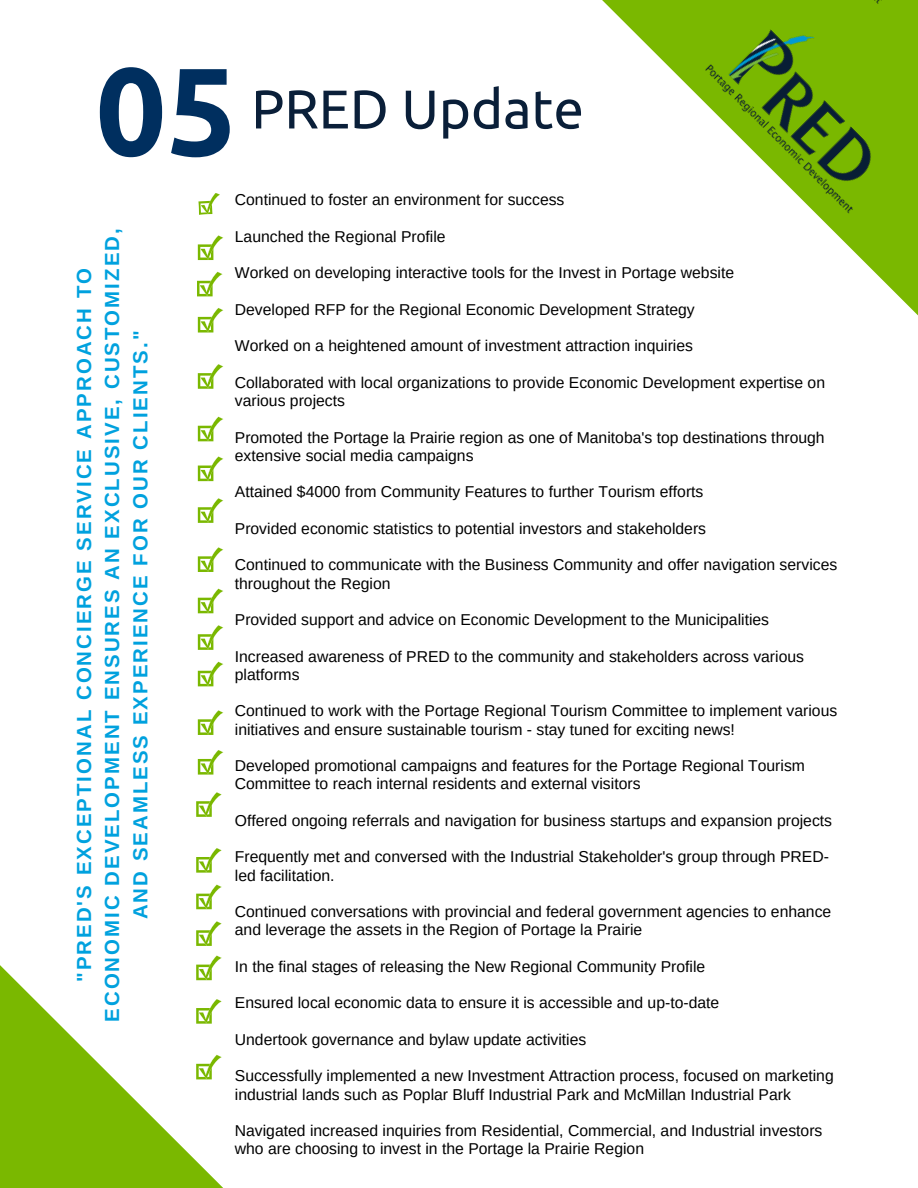
<style>
.page{position:relative;width:918px;height:1188px;background:#fff}
.page>*{position:absolute;margin:0;border:0;box-sizing:border-box;transform-origin:0 0}
.t1{font:700 124.5px "Ubuntu";color:#002f5f}
.t2{font:54.6px "Ubuntu";color:#0a1f39}
.t3{font:700 20.4px/28.2px "Arimo";letter-spacing:.1em;color:#00a1de;text-align:center}
.t4{font:15.75px/18.3px "Arimo";color:#000}
</style>
<div class="page">
<svg style="left:602px;top:0;width:316px;height:316px"></svg>
<svg style="left:0;top:759px;width:223px;height:429px"></svg>
<svg style="left:198px;top:193px;width:22px;height:22px"></svg>
<svg style="left:198px;top:235px;width:26px;height:25px"></svg>
<svg style="left:197px;top:272px;width:26px;height:24px"></svg>
<svg style="left:198px;top:364px;width:26px;height:25px"></svg>
<svg style="left:198px;top:417px;width:26px;height:24px"></svg>
<svg style="left:198px;top:456px;width:26px;height:25px"></svg>
<svg style="left:198px;top:498px;width:26px;height:25px"></svg>
<svg style="left:198px;top:547px;width:26px;height:25px"></svg>
<svg style="left:198px;top:589px;width:26px;height:24px"></svg>
<svg style="left:198px;top:625px;width:26px;height:25px"></svg>
<svg style="left:196px;top:955px;width:26px;height:25px"></svg>
<svg style="left:198px;top:662px;width:26px;height:24px"></svg>
<svg style="left:196px;top:921px;width:26px;height:25px"></svg>
<svg style="left:196px;top:885px;width:26px;height:24px"></svg>
<svg style="left:198px;top:710px;width:26px;height:25px"></svg>
<svg style="left:198px;top:750px;width:26px;height:25px"></svg>
<svg style="left:198px;top:308px;width:26px;height:25px"></svg>
<svg style="left:196px;top:999px;width:26px;height:25px"></svg>
<img style="left:685px;top:0;width:233px;height:236px">
<svg style="left:196px;top:1055px;width:26px;height:24px"></svg>
<svg style="left:196px;top:792px;width:26px;height:25px"></svg>
<svg style="left:196px;top:848px;width:26px;height:25px"></svg>
<div style="left:714px;top:0;width:204px;height:26px;background:#7ab800"></div>
<h1 class="t1" style="left:96px;top:39px;width:143px">05</h1>
<h2 class="t2" style="left:251px;top:78px;width:334px">PRED Update</h2>
<p class="t3" style="left:70px;top:1022px;width:795px;rotate:-90deg">"PRED'S EXCEPTIONAL CONCIERGE SERVICE APPROACH TO<br>ECONOMIC DEVELOPMENT ENSURES AN EXCLUSIVE, CUSTOMIZED,<br>AND SEAMLESS EXPERIENCE FOR OUR CLIENTS."</p>
<p class="t4" style="left:235px;top:191px;width:331px">Continued to foster an environment for success</p>
<p class="t4" style="left:235px;top:227px;width:212px">Launched the Regional Profile</p>
<p class="t4" style="left:235px;top:264px;width:501px">Worked on developing interactive tools for the Invest in Portage website</p>
<p class="t4" style="left:235px;top:300px;width:461px">Developed RFP for the Regional Economic Development Strategy</p>
<p class="t4" style="left:235px;top:337px;width:460px">Worked on a heightened amount of investment attraction inquiries</p>
<p class="t4" style="left:235px;top:373px;width:592px">Collaborated with local organizations to provide Economic Development expertise on various projects</p>
<p class="t4" style="left:235px;top:428px;width:591px">Promoted the Portage la Prairie region as one of Manitoba's top destinations through extensive social media campaigns</p>
<p class="t4" style="left:235px;top:483px;width:470px">Attained $4000 from Community Features to further Tourism efforts</p>
<p class="t4" style="left:235px;top:519px;width:473px">Provided economic statistics to potential investors and stakeholders</p>
<p class="t4" style="left:235px;top:556px;width:604px">Continued to communicate with the Business Community and offer navigation services throughout the Region</p>
<p class="t4" style="left:235px;top:610px;width:536px">Provided support and advice on Economic Development to the Municipalities</p>
<p class="t4" style="left:235px;top:647px;width:571px">Increased awareness of PRED to the community and stakeholders across various platforms</p>
<p class="t4" style="left:235px;top:702px;width:604px">Continued to work with the Portage Regional Tourism Committee to implement various initiatives and ensure sustainable tourism - stay tuned for exciting news!</p>
<p class="t4" style="left:235px;top:756px;width:572px">Developed promotional campaigns and features for the Portage Regional Tourism<br>Committee to reach internal residents and external visitors</p>
<p class="t4" style="left:235px;top:811px;width:599px">Offered ongoing referrals and navigation for business startups and expansion projects</p>
<p class="t4" style="left:235px;top:848px;width:596px">Frequently met and conversed with the Industrial Stakeholder's group through PRED&shy;led facilitation.</p>
<p class="t4" style="left:235px;top:902px;width:598px">Continued conversations with provincial and federal government agencies to enhance and leverage the assets in the Region of Portage la Prairie</p>
<p class="t4" style="left:235px;top:957px;width:472px">In the final stages of releasing the New Regional Community Profile</p>
<p class="t4" style="left:235px;top:994px;width:486px">Ensured local economic data to ensure it is accessible and up-to-date</p>
<p class="t4" style="left:235px;top:1030px;width:353px">Undertook governance and bylaw update activities</p>
<p class="t4" style="left:235px;top:1067px;width:600px">Successfully implemented a new Investment Attraction process, focused on marketing industrial lands such as Poplar Bluff Industrial Park and McMillan Industrial Park</p>
<p class="t4" style="left:235px;top:1121px;width:589px">Navigated increased inquiries from Residential, Commercial, and Industrial investors who are choosing to invest in the Portage la Prairie Region</p>
</div>
